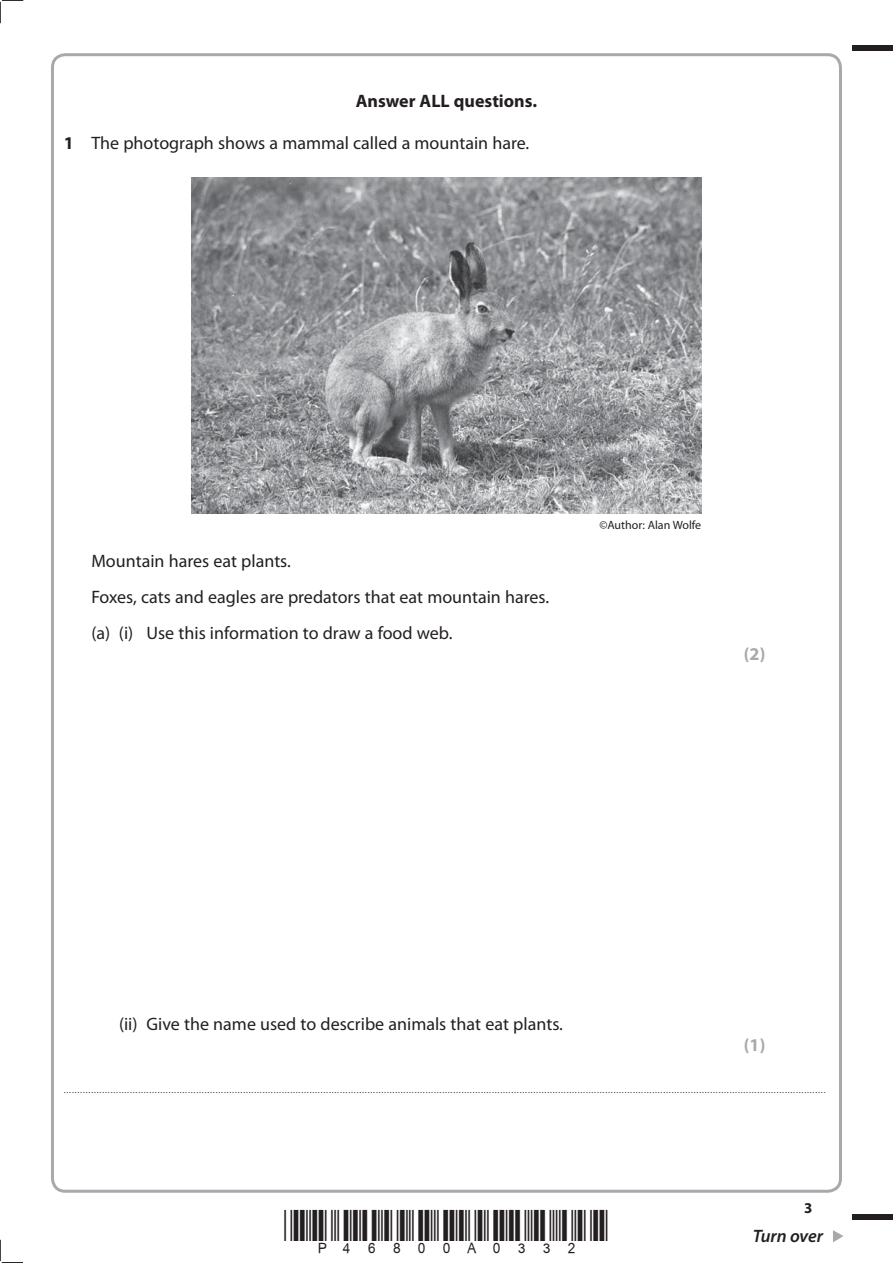
<style>
.page{position:relative;width:893px;height:1263px;background:#fff}
.page>*{position:absolute;margin:0;border:0;box-sizing:border-box;transform-origin:0 0}
.t1{font:18px/36px "Myriad Pro";color:#231f20}
.t2{font:700 18px "Myriad Pro";color:#231f20}
.t3{font:italic 600 18px "Myriad Pro";letter-spacing:-.005em;color:#231f20}
.t4{font:700 18px "Myriad Pro";color:#a7a9ac}
.t5{font:700 15px "Myriad Pro";color:#231f20}
.t6{font:12px "Myriad Pro";color:#231f20}
.t7{font:9px "Myriad Pro";color:#231f20}
.s1{font-weight:700}
</style>
<div class="page">
<div style="left:853px;top:45px;width:40px;height:5px;background:#231f20"></div>
<div style="left:853px;top:1214px;width:40px;height:6px;background:#231f20"></div>
<svg style="left:833px;top:1230px;width:10px;height:12px"></svg>
<svg style="left:0;top:0;width:23px;height:23px"></svg>
<svg style="left:0;top:1240px;width:23px;height:23px"></svg>
<img style="left:191px;top:178px;width:511px;height:336px">
<h1 class="t2" style="left:356px;top:94px;width:183px">Answer ALL questions.</h1>
<h1 class="t1" style="left:64px;top:126px;width:467px"><span class="s1">1</span> The photograph shows a mammal called a mountain hare.</h1>
<h1 class="t1" style="left:91px;top:544px;width:459px">Mountain hares eat plants.<br>Foxes, cats and eagles are predators that eat mountain hares. (a) (i) Use this information to draw a food web.</h1>
<h3 class="t6" style="left:599px;top:521px;width:103px">©Author: Alan Wolfe</h3>
<h1 class="t4" style="left:744px;top:647px;width:23px">(2)</h1>
<h1 class="t1" style="left:119px;top:1007px;width:445px">(ii) Give the name used to describe animals that eat plants.</h1>
<h1 class="t4" style="left:744px;top:1038px;width:23px">(1)</h1>
<p class="t7" style="left:64px;top:1087px;width:763px">....................................................................................................................................................................................................................................................................................</p>
<h2 class="t5" style="left:804px;top:1202px;width:10px">3</h2>
<h1 class="t3" style="left:753px;top:1226px;width:72px">Turn over</h1>
</div>
